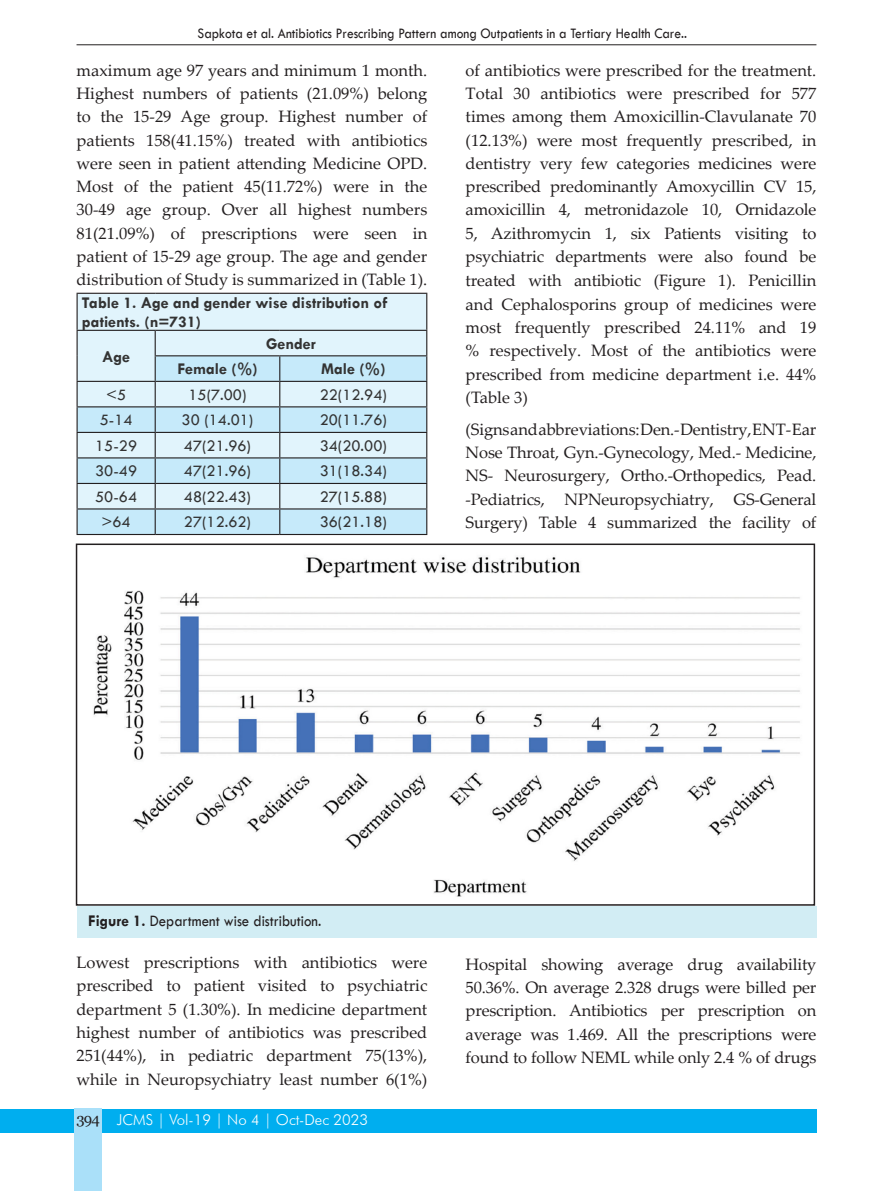
<style>
.page{position:relative;width:893px;height:1191px;background:#fff}
.page>*{position:absolute;margin:0;border:0;box-sizing:border-box;transform-origin:0 0}
.t1{font:16.5px/23.2px "Palatino Linotype";color:#231f20;text-align:justify}
.t2{font:16.5px "Tw Cen";color:#333}
.t3{font:700 16.5px/19.8px "Tw Cen";color:#333}
.Body_Text{font:16.5px "Tw Cen";color:#231f20;scale:.9 1}
.t4{font:15px "Tw Cen";color:#231f20;scale:.9 1}
.t5{font:300 15px "Futura BT";color:#fff}
.s1{font-weight:700}
.s2{font-family:"Georgia";font-weight:400;color:#231f20}
</style>
<div class="page">
<div style="left:0;top:1109px;width:816px;height:23px;background:#00aeef"></div>
<div style="left:74px;top:1108px;width:28px;height:83px;background:#aae0f9"></div>
<hr style="left:77px;top:44px;width:739px;height:1px;background:#231f20">
<hr style="left:77px;top:534px;width:78px;height:1px;background:#231f20">
<hr style="left:155px;top:534px;width:125px;height:1px;background:#231f20">
<hr style="left:280px;top:534px;width:147px;height:1px;background:#231f20">
<svg style="left:77px;top:293px;width:350px;height:241px;background:#cae2ed"></svg>
<div style="left:77px;top:905px;width:739px;height:32px;background:#d2edf4"></div>
<img style="left:93px;top:557px;width:707px;height:340px">
<div style="left:76px;top:543px;width:739px;height:362px;border:2px solid #231f20"></div>
<p class="t4" style="left:198px;top:24px;width:545px">Sapkota et al. Antibiotics Prescribing Pattern among Outpatients in a Tertiary Health Care..</p>
<p class="t1" style="left:77px;top:58px;width:352px">maximum age 97 years and minimum 1 month.<br>Highest numbers of patients (21.09%) belong to the 15-29 Age group. Highest number of patients 158(41.15%) treated with antibiotics were seen in patient attending Medicine OPD.<br>Most of the patient 45(11.72%) were in the 30-49 age group. Over all highest numbers 81(21.09%) of prescriptions were seen in patient of 15-29 age group. The age and gender distribution of Study is summarized in (Table 1).</p>
<p class="t1" style="left:466px;top:58px;width:352px">of antibiotics were prescribed for the treatment.<br>Total 30 antibiotics were prescribed for 577 times among them Amoxicillin-Clavulanate 70 (12.13%) were most frequently prescribed, in dentistry very few categories medicines were prescribed predominantly Amoxycillin CV 15, amoxicillin 4, metronidazole 10, Ornidazole 5, Azithromycin 1, six Patients visiting to psychiatric departments were also found be treated with antibiotic (Figure 1). Penicillin and Cephalosporins group of medicines were most frequently prescribed 24.11% and 19 % respectively. Most of the antibiotics were prescribed from medicine department i.e. 44% (Table 3)</p>
<p class="t1" style="left:466px;top:417px;width:352px">(Signs and abbreviations: Den.- Dentistry, ENT- Ear Nose Throat, Gyn.-Gynecology, Med.- Medicine, NS- Neurosurgery, Ortho.-Orthopedics, Pead. -Pediatrics, NPNeuropsychiatry, GS-General Surgery) Table 4 summarized the facility of</p>
<p class="t3" style="left:82px;top:292px;width:307px">Table 1. Age and gender wise distribution of patients. (n=731)</p>
<p class="t3" style="left:102px;top:346px;width:29px">Age</p>
<p class="t3" style="left:266px;top:333px;width:51px">Gender</p>
<p class="t3" style="left:177px;top:359px;width:82px">Female (%)</p>
<p class="t3" style="left:321px;top:359px;width:66px">Male (%)</p>
<p class="t2" style="left:106px;top:385px;width:22px">&lt;5</p>
<p class="t2" style="left:188px;top:385px;width:60px">15(7.00)</p>
<p class="t2" style="left:320px;top:385px;width:69px">22(12.94)</p>
<p class="t2" style="left:100px;top:410px;width:34px">5-14</p>
<p class="t2" style="left:182px;top:410px;width:73px">30 (14.01)</p>
<p class="t2" style="left:320px;top:410px;width:69px">20(11.76)</p>
<p class="t2" style="left:95px;top:436px;width:43px">15-29</p>
<p class="t2" style="left:184px;top:436px;width:69px">47(21.96)</p>
<p class="t2" style="left:320px;top:436px;width:69px">34(20.00)</p>
<p class="t2" style="left:95px;top:461px;width:43px">30-49</p>
<p class="t2" style="left:184px;top:461px;width:69px">47(21.96)</p>
<p class="t2" style="left:320px;top:461px;width:69px">31(18.34)</p>
<p class="t2" style="left:95px;top:487px;width:43px">50-64</p>
<p class="t2" style="left:184px;top:487px;width:69px">48(22.43)</p>
<p class="t2" style="left:320px;top:487px;width:69px">27(15.88)</p>
<p class="t2" style="left:102px;top:512px;width:31px">&gt;64</p>
<p class="t2" style="left:184px;top:512px;width:69px">27(12.62)</p>
<p class="t2" style="left:320px;top:512px;width:69px">36(21.18)</p>
<p class="Body_Text" style="left:88px;top:911px;width:260px"><span class="s1">Figure 1.</span> Department wise distribution.</p>
<p class="t1" style="left:77px;top:950px;width:352px">Lowest prescriptions with antibiotics were prescribed to patient visited to psychiatric department 5 (1.30%). In medicine department highest number of antibiotics was prescribed 251(44%), in pediatric department 75(13%), while in Neuropsychiatry least number 6(1%)</p>
<p class="t5" style="left:76px;top:1111px;width:293px"><span class="s2">394</span> JCMS | Vol-19 | No 4 | Oct-Dec 2023</p>
<p class="t1" style="left:466px;top:951px;width:352px">Hospital showing average drug availability 50.36%. On average 2.328 drugs were billed per prescription. Antibiotics per prescription on average was 1.469. All the prescriptions were found to follow NEML while only 2.4 % of drugs</p>
</div>
